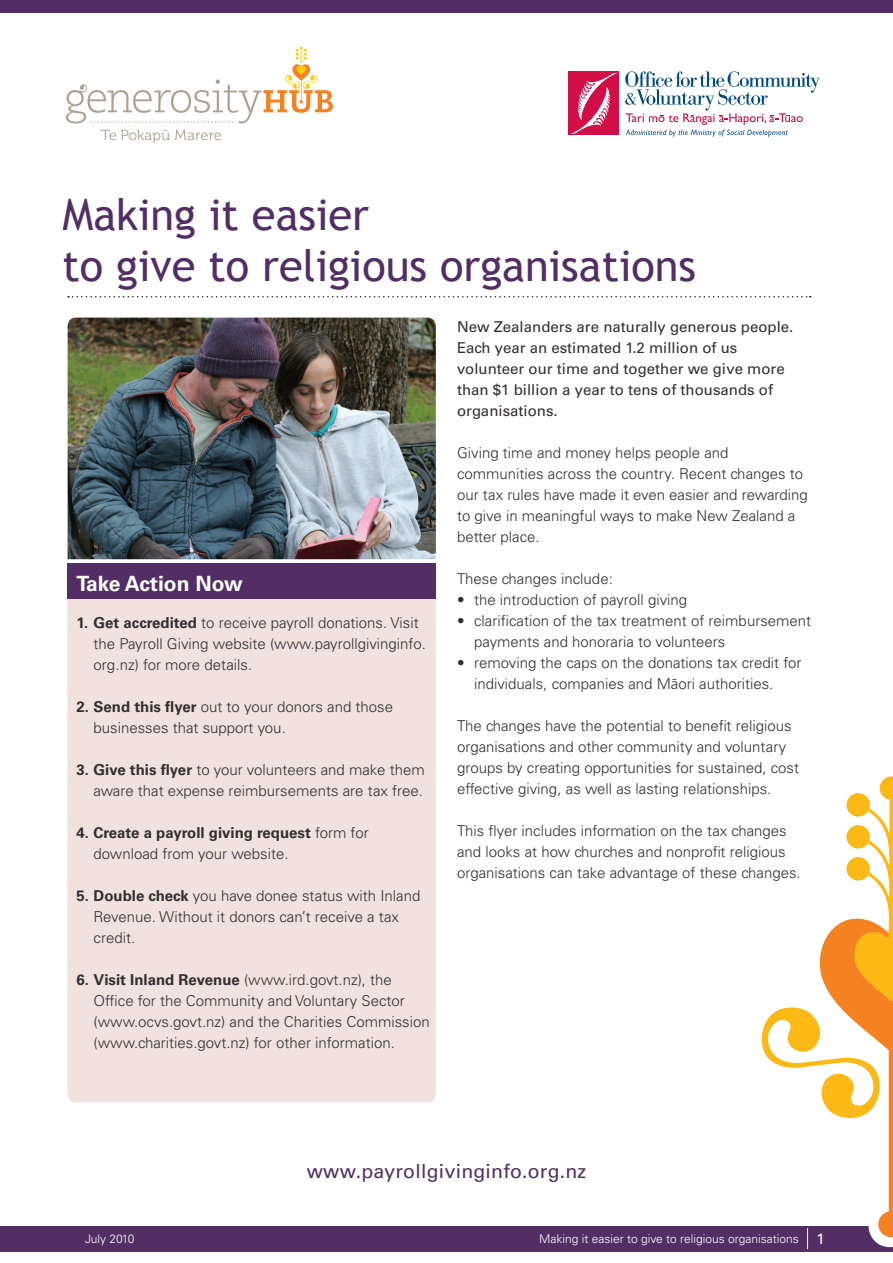
<style>
.page{position:relative;width:893px;height:1263px;background:#fff}
.page>*{position:absolute;margin:0;border:0;box-sizing:border-box;transform-origin:0 0}
.Main_Heads{font:43.5px/51px "Trebuchet MS";color:#522e64}
.Body_Text{font:700 21px "Univers LT Std";color:#fff}
.Body_Bullets{font:19.5px "Univers LT Std";letter-spacing:.01em;color:#522e64}
.Body_Bullets-2{font:300 15px/21px "Univers LT Std";color:#312f30}
.Body_Text-2{font:300 15px/21px "Univers LT Std";color:#312f30}
.Body_Text-3{font:15px/21px "Univers LT Std";color:#312f30}
.Body_Text-4{font:15px "Univers LT Std";color:#fff}
.Main_Heads-2{font:300 12px "Univers LT Std";color:#fff}
.s1{font-weight:700}
.s2{font-family:"Maori Frutiger"}
</style>
<div class="page">
<div style="left:0;top:1226px;width:893px;height:25px;background:#522e64"></div>
<div style="left:0;top:0;width:893px;height:12px;background:#522e64"></div>
<svg style="left:761px;top:776px;width:132px;height:473px"></svg>
<div style="left:67px;top:599px;width:369px;height:503px;background:#f1e2df"></div>
<svg style="left:68px;top:296px;width:743px;height:1px"></svg>
<svg style="left:625px;top:71px;width:195px;height:66px"></svg>
<div style="left:569px;top:72px;width:50px;height:63px;background:#d20e46"></div>
<svg style="left:570px;top:73px;width:47px;height:61px"></svg>
<svg style="left:101px;top:130px;width:120px;height:13px"></svg>
<svg style="left:66px;top:47px;width:267px;height:76px"></svg>
<img style="left:68px;top:318px;width:368px;height:241px">
<div style="left:67px;top:563px;width:369px;height:36px;background:#522e64"></div>
<p class="Main_Heads" style="left:63px;top:189px;width:635px">Making it easier<br>to give to religious organisations</p>
<p class="Body_Text" style="left:77px;top:571px;width:168px">Take Action Now</p>
<p class="Body_Bullets-2" style="left:94px;top:612px;width:334px;text-indent:-17px"><span class="s1">1. Get accredited</span> to receive payroll donations. Visit the Payroll Giving website (www.payrollgivinginfo. org.nz) for more details.</p>
<p class="Body_Bullets-2" style="left:94px;top:696px;width:301px;text-indent:-17px"><span class="s1">2. Send this flyer</span> out to your donors and those businesses that support you.</p>
<p class="Body_Bullets-2" style="left:77px;top:759px;width:350px;text-align:right"><span class="s1">3. Give this flyer</span> to your volunteers and make them aware that expense reimbursements are tax free.</p>
<p class="Body_Bullets-2" style="left:94px;top:822px;width:277px;text-indent:-17px"><span class="s1">4. Create a payroll giving request</span> form for download from your website.</p>
<p class="Body_Bullets-2" style="left:94px;top:885px;width:328px;text-indent:-17px"><span class="s1">5. Double check</span> you have donee status with Inland<br>Revenue. Without it donors can’t receive a tax credit.</p>
<p class="Body_Bullets-2" style="left:94px;top:969px;width:338px;text-indent:-17px"><span class="s1">6. Visit Inland Revenue</span> (www.ird.govt.nz), the Office for the Community and Voluntary Sector (www.ocvs.govt.nz) and the Charities Commission (www.charities.govt.nz) for other information.</p>
<p class="Body_Text-3" style="left:457px;top:316px;width:338px">New Zealanders are naturally generous people.<br>Each year an estimated 1.2 million of us volunteer our time and together we give more than $1 billion a year to tens of thousands of organisations.</p>
<p class="Body_Text-2" style="left:457px;top:442px;width:352px">Giving time and money helps people and communities across the country. Recent changes to our tax rules have made it even easier and rewarding to give in meaningful ways to make New Zealand a better place.</p>
<p class="Body_Text-2" style="left:457px;top:568px;width:157px">These changes include:</p>
<p class="Body_Bullets-2" style="left:457px;top:589px;width:232px">• the introduction of payroll giving</p>
<p class="Body_Bullets-2" style="left:474px;top:610px;width:339px;text-indent:-17px">• clarification of the tax treatment of reimbursement payments and honoraria to volunteers</p>
<p class="Body_Bullets-2" style="left:474px;top:652px;width:329px;text-indent:-17px">• removing the caps on the donations tax credit for individuals, companies and M<span class="s2">ä</span>ori authorities.</p>
<p class="Body_Text-2" style="left:457px;top:715px;width:343px">The changes have the potential to benefit religious organisations and other community and voluntary groups by creating opportunities for sustained, cost effective giving, as well as lasting relationships.</p>
<p class="Body_Text-2" style="left:457px;top:820px;width:345px">This flyer includes information on the tax changes and looks at how churches and nonprofit religious organisations can take advantage of these changes.</p>
<p class="Main_Heads-2" style="left:85px;top:1231px;width:51px">July 2010</p>
<p class="Body_Bullets" style="left:307px;top:1159px;width:281px">www.payrollgivinginfo.org.nz</p>
<p class="Main_Heads-2" style="left:539px;top:1231px;width:261px">Making it easier to give to religious organisations</p>
<p class="Body_Text-4" style="left:816px;top:1230px;width:10px">1</p>
</div>
